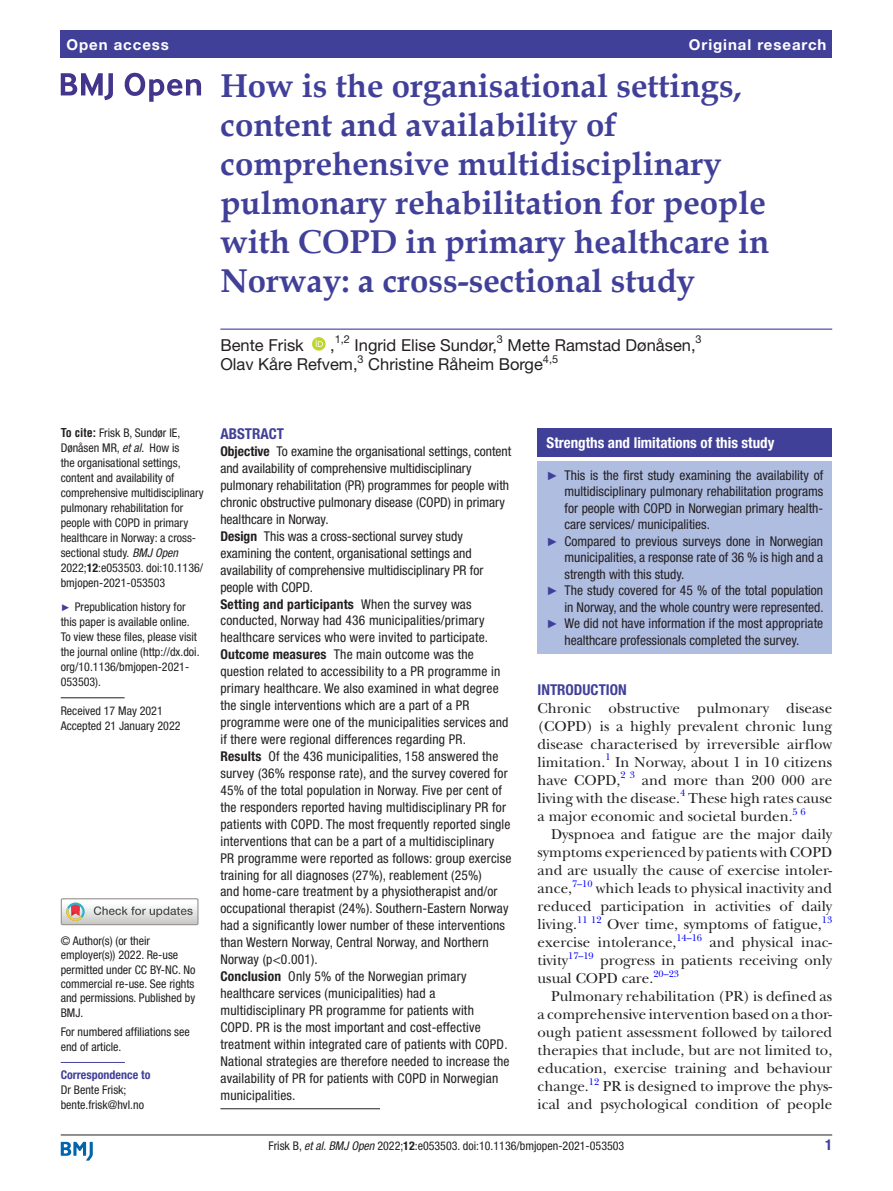
<style>
.page{position:relative;width:893px;height:1191px;background:#fff}
.page>*{position:absolute;margin:0;border:0;box-sizing:border-box;transform-origin:0 0}
.t1{font:700 33px/39px "Book Antiqua";color:#414099}
.t2{font:16.5px "Helvetica Neue LT Std";color:#231f20}
.t3{font:15px/18px "New Baskerville";color:#231f20;text-align:justify}
.t4{font:700 condensed 15px "Helvetica Neue LT Std";color:#fff}
.t5{font:700 15px "Helvetica Neue LT Std";letter-spacing:.065em;color:#fff}
.t6{font:700 condensed 15px "Helvetica Neue LT Std";color:#414099}
.t7{font:condensed 13.5px/17px "Helvetica Neue LT Std";letter-spacing:.015em;color:#231f20}
.t8{font:condensed 12px/15px "Helvetica Neue LT Std";color:#231f20}
.t9{font:700 condensed 12px "Helvetica Neue LT Std";color:#414099}
.t10{font:10.95px "Helvetica Neue LT Std";color:#231f20}
.t11{font:9.9px "New Baskerville";color:#00f}
.s1{font-family:"Helvetica LT Std";font-weight:700}
.s2{font-style:italic}
.s3{font-weight:700}
.s4{font-family:"Arial";font-stretch:normal;font-size:9.75px;color:#414099}
.s5{font-family:"Arial";font-stretch:normal;font-size:12px;color:#414099}
</style>
<div class="page">
<hr style="left:61px;top:1134px;width:771px;height:1px;background:#231f20">
<svg style="left:61px;top:1141px;width:32px;height:19px"></svg>
<div style="left:61px;top:31px;width:771px;height:27px;background:#414099"></div>
<hr style="left:220px;top:328px;width:612px;height:2px;background:#414099">
<svg style="left:312px;top:337px;width:14px;height:14px"></svg>
<hr style="left:61px;top:697px;width:64px;height:1px;background:#231f20">
<hr style="left:61px;top:1062px;width:64px;height:1px;background:#414099">
<svg style="left:61px;top:73px;width:52px;height:27px"></svg>
<svg style="left:125px;top:73px;width:76px;height:29px"></svg>
<div style="left:61px;top:898px;width:138px;height:27px;border:1px solid #969090"></div>
<svg style="left:61px;top:898px;width:137px;height:26px"></svg>
<hr style="left:220px;top:1108px;width:160px;height:1px;background:#231f20">
<div style="left:538px;top:428px;width:294px;height:29px;background:#414099"></div>
<div style="left:538px;top:461px;width:294px;height:193px;background:#afbde1"></div>
<p class="t5" style="left:66px;top:35px;width:104px">Open access</p>
<p class="t5" style="left:689px;top:35px;width:139px">Original research</p>
<h1 class="t1" style="left:220px;top:66px;width:550px">How is the organisational settings, content and availability of comprehensive multidisciplinary pulmonary rehabilitation for people with COPD in primary healthcare in Norway: a cross-sectional study</h1>
<p class="t2" style="left:220px;top:335px;width:85px">Bente Frisk</p>
<p class="t2" style="left:330px;top:335px;width:6px">,</p>
<p class="t10" style="left:335px;top:333px;width:17px">1,2</p>
<p class="t2" style="left:355px;top:335px;width:144px">Ingrid Elise Sundør,</p>
<p class="t10" style="left:497px;top:333px;width:8px">3</p>
<p class="t2" style="left:508px;top:335px;width:189px">Mette Ramstad Dønåsen,</p>
<p class="t10" style="left:696px;top:333px;width:8px">3</p>
<p class="t2" style="left:220px;top:354px;width:139px">Olav Kåre Refvem,</p>
<p class="t10" style="left:358px;top:352px;width:8px">3</p>
<p class="t2" style="left:368px;top:354px;width:176px">Christine Råheim Borge</p>
<p class="t10" style="left:543px;top:352px;width:17px">4,5</p>
<p class="t8" style="left:61px;top:425px;width:145px"><span class="s1">To cite:</span> Frisk B, Sundør IE,<br>Dønåsen MR, <span class="s2">et al</span>. How is<br>the organisational settings, content and availability of comprehensive multidisciplinary pulmonary rehabilitation for people with COPD in primary healthcare in Norway: a cross&shy;sectional study. <span class="s2">BMJ Open<br></span>2022;<span class="s3">12</span>:e053503. doi:10.1136/ bmjopen-2021-053503</p>
<p class="t8" style="left:61px;top:599px;width:140px"><span class="s4">►</span> Prepublication history for this paper is available online.<br>To view these files, please visit the journal online (http://dx.doi. org/10.1136/bmjopen-2021-<br>053503).</p>
<p class="t8" style="left:61px;top:703px;width:121px">Received 17 May 2021<br>Accepted 21 January 2022</p>
<p class="t8" style="left:61px;top:933px;width:136px;line-height:14.4px">© Author(s) (or their employer(s)) 2022. Re-use permitted under CC BY-NC. No commercial re-use. See rights and permissions. Published by<br>BMJ.</p>
<p class="t8" style="left:61px;top:1024px;width:130px">For numbered affiliations see end of article.</p>
<p class="t9" style="left:61px;top:1067px;width:91px">Correspondence to</p>
<p class="t8" style="left:61px;top:1082px;width:85px">Dr Bente Frisk; bente.frisk@hvl.no</p>
<p class="t6" style="left:220px;top:425px;width:65px">ABSTRACT</p>
<p class="t7" style="left:220px;top:443px;width:293px"><span class="s3">Objective</span> To examine the organisational settings, content and availability of comprehensive multidisciplinary pulmonary rehabilitation (PR) programmes for people with chronic obstructive pulmonary disease (COPD) in primary healthcare in Norway.<br><span class="s3">Design</span> This was a cross-sectional survey study examining the content, organisational settings and availability of comprehensive multidisciplinary PR for people with COPD.<br><span class="s3">Setting and participants</span> When the survey was conducted, Norway had 436 municipalities/primary healthcare services who were invited to participate.<br><span class="s3">Outcome measures</span> The main outcome was the question related to accessibility to a PR programme in primary healthcare. We also examined in what degree the single interventions which are a part of a PR programme were one of the municipalities services and if there were regional differences regarding PR.<br><span class="s3">Results</span> Of the 436 municipalities, 158 answered the survey (36% response rate), and the survey covered for 45% of the total population in Norway. Five per cent of the responders reported having multidisciplinary PR for patients with COPD. The most frequently reported single interventions that can be a part of a multidisciplinary<br>PR programme were reported as follows: group exercise training for all diagnoses (27%), reablement (25%)<br>and home-care treatment by a physiotherapist and/or occupational therapist (24%). Southern-Eastern Norway had a significantly lower number of these interventions than Western Norway, Central Norway, and Northern Norway (p&lt;0.001).<br><span class="s3">Conclusion</span> Only 5% of the Norwegian primary healthcare services (municipalities) had a multidisciplinary PR programme for patients with<br>COPD. PR is the most important and cost-effective treatment within integrated care of patients with COPD.<br>National strategies are therefore needed to increase the availability of PR for patients with COPD in Norwegian municipalities.</p>
<p class="t4" style="left:547px;top:434px;width:229px">Strengths and limitations of this study</p>
<p class="t7" style="left:547px;top:466px;width:278px"><span class="s5">►</span> This is the first study examining the availability of</p>
<p class="t7" style="left:565px;top:483px;width:260px">multidisciplinary pulmonary rehabilitation programs</p>
<p class="t7" style="left:565px;top:499px;width:260px">for people with COPD in Norwegian primary health-</p>
<p class="t7" style="left:565px;top:516px;width:147px">care services/ municipalities.</p>
<p class="t7" style="left:547px;top:532px;width:278px"><span class="s5">►</span> Compared to previous surveys done in Norwegian</p>
<p class="t7" style="left:565px;top:549px;width:260px">municipalities, a response rate of 36 % is high and a</p>
<p class="t7" style="left:565px;top:565px;width:121px">strength with this study.</p>
<p class="t7" style="left:547px;top:582px;width:278px"><span class="s5">►</span> The study covered for 45 % of the total population</p>
<p class="t7" style="left:565px;top:598px;width:261px">in Norway, and the whole country were represented.</p>
<p class="t7" style="left:547px;top:615px;width:278px"><span class="s5">►</span> We did not have information if the most appropriate</p>
<p class="t7" style="left:565px;top:631px;width:236px">healthcare professionals completed the survey.</p>
<p class="t6" style="left:538px;top:681px;width:91px">INTRODUCTION</p>
<p class="t3" style="left:538px;top:699px;width:296px">Chronic obstructive pulmonary disease (COPD) is a highly prevalent chronic lung disease characterised by irreversible airflow limitation.</p>
<p class="t11" style="left:605px;top:751px;width:7px">1</p>
<p class="t3" style="left:538px;top:753px;width:296px;text-indent:78px">In Norway, about 1 in 10 citizens have COPD,</p>
<p class="t11" style="left:620px;top:769px;width:16px">2 3</p>
<p class="t3" style="left:538px;top:771px;width:296px;text-indent:104px">and more than 200 000 are living with the disease.</p>
<p class="t11" style="left:680px;top:787px;width:7px">4</p>
<p class="t3" style="left:538px;top:789px;width:296px;text-indent:151px">These high rates cause a major economic and societal burden.</p>
<p class="t11" style="left:793px;top:805px;width:14px">5 6</p>
<p class="t3" style="left:538px;top:825px;width:296px;text-indent:14px">Dyspnoea and fatigue are the major daily symptoms experienced by patients with COPD and are usually the cause of exercise intoler&shy;ance,</p>
<p class="t11" style="left:572px;top:877px;width:22px">7–10</p>
<p class="t3" style="left:538px;top:879px;width:296px;text-indent:58px">which leads to physical inactivity and reduced participation in activities of daily living.</p>
<p class="t11" style="left:577px;top:913px;width:26px">11 12</p>
<p class="t3" style="left:607px;top:915px;width:216px">Over time, symptoms of fatigue,</p>
<p class="t11" style="left:822px;top:913px;width:12px">13</p>
<p class="t3" style="left:538px;top:933px;width:140px">exercise intolerance,</p>
<p class="t11" style="left:676px;top:931px;width:27px">14–16</p>
<p class="t3" style="left:710px;top:933px;width:124px">and physical inac-</p>
<p class="t3" style="left:538px;top:951px;width:32px">tivity</p>
<p class="t11" style="left:568px;top:949px;width:27px">17–19</p>
<p class="t3" style="left:538px;top:951px;width:296px;text-indent:62px">progress in patients receiving only usual COPD care.</p>
<p class="t11" style="left:653px;top:967px;width:27px">20–23</p>
<p class="t3" style="left:538px;top:987px;width:296px;text-indent:14px">Pulmonary rehabilitation (PR) is defined as a comprehensive intervention based on a thor&shy;ough patient assessment followed by tailored therapies that include, but are not limited to, education, exercise training and behaviour change.</p>
<p class="t11" style="left:589px;top:1075px;width:12px">12</p>
<p class="t3" style="left:538px;top:1077px;width:296px;text-align:right">PR is designed to improve the phys-<br>ical and psychological condition of people</p>
<p class="t8" style="left:269px;top:1137px;width:357px">Frisk B, <span class="s2">et al</span>. <span class="s2">BMJ Open</span> 2022;<span class="s3">12</span>:e053503. doi:10.1136/bmjopen-2021-053503</p>
<p class="t6" style="left:825px;top:1135px;width:9px">1</p>
</div>
